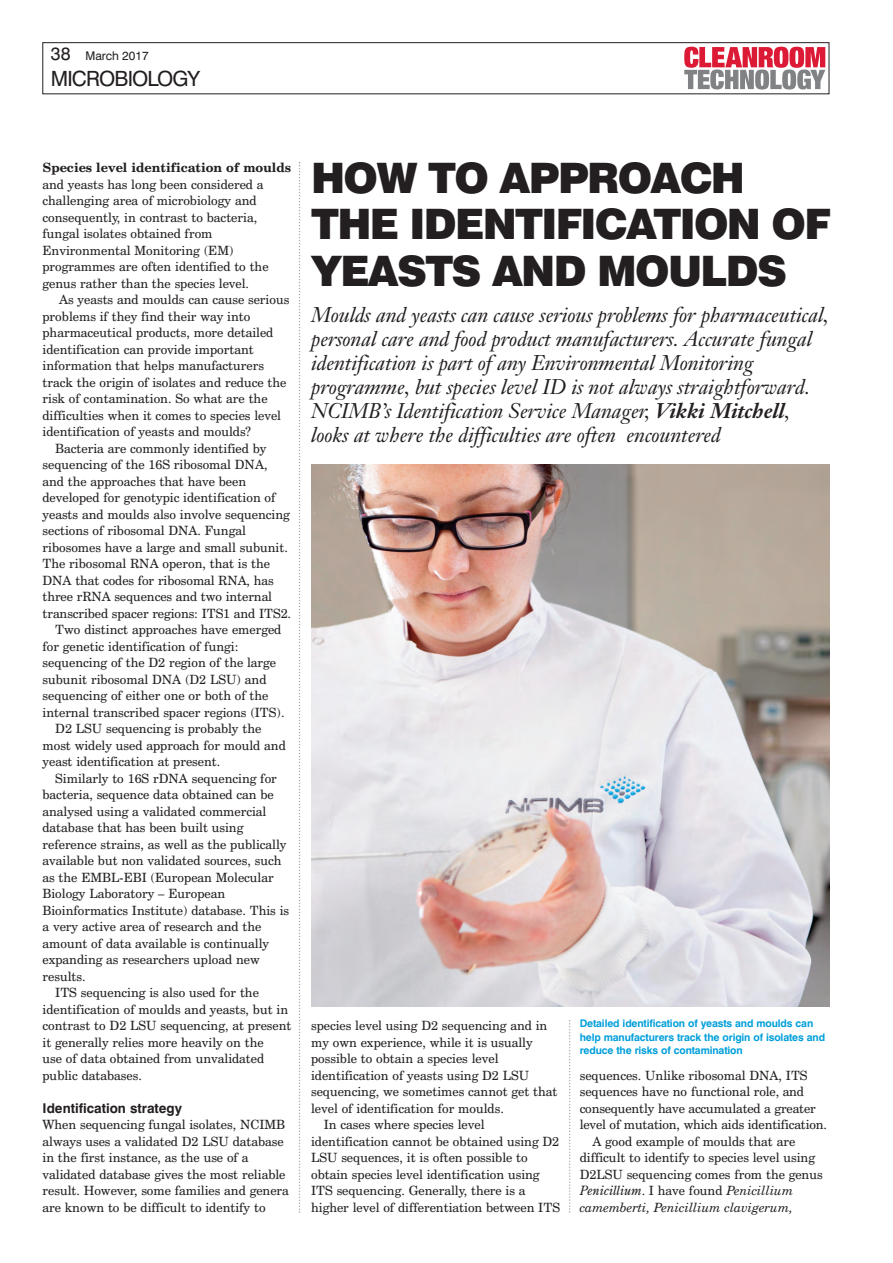
<style>
.page{position:relative;width:893px;height:1263px;background:#fff}
.page>*{position:absolute;margin:0;border:0;box-sizing:border-box;transform-origin:0 0}
.t1{font:900 42px/46.5px "Swiss 721 BT";letter-spacing:-.04em;color:#231f20}
.t2{font:italic 21px/24px "Janson Text";letter-spacing:-.005em;color:#231f20}
.t3{font:21px "Swiss 721 BT";letter-spacing:-.04em;color:#231f20}
.t4{font:700 13.5px "Swiss 721 BT";color:#231f20}
.t5{font:12.75px/16.5px "Century Schoolbook BT";color:#231f20}
.t6{font:700 12.75px "Century Schoolbook BT";color:#231f20}
.t7{font:italic 12.75px "Century Old Style";color:#231f20}
.t8{font:italic 12.75px "Century Schoolbook BT";color:#231f20}
.t9{font:12px "Swiss 721 BT";color:#231f20}
.t10{font:700 10.5px/13.5px "Swiss 721 BT";letter-spacing:-.015em;color:#009fda}
.s1{font-size:18px}
.s2{font-weight:700}
.s3{font-family:"Century Schoolbook BT";font-style:normal}
.s4{font-family:"Century Schoolbook BT"}
</style>
<div class="page">
<svg style="left:569px;top:1020px;width:1px;height:193px"></svg>
<svg style="left:299px;top:162px;width:1px;height:1051px"></svg>
<div style="left:43px;top:42px;width:786px;height:52px;border:1px solid #231f20"></div>
<svg style="left:684px;top:47px;width:141px;height:43px"></svg>
<img style="left:311px;top:465px;width:518px;height:541px">
<p class="t9" style="left:51px;top:51px;width:99px"><span class="s1">38</span> March 2017</p>
<h2 class="t3" style="left:51px;top:71px;width:151px">MICROBIOLOGY</h2>
<p class="t6" style="left:43px;top:163px;width:250px">Species level identification of moulds</p>
<p class="t5" style="left:43px;top:177px;width:228px">and yeasts has long been considered a challenging area of microbiology and consequently, in contrast to bacteria, fungal isolates obtained from Environmental Monitoring (EM) programmes are often identified to the genus rather than the species level.</p>
<p class="t5" style="left:59px;top:293px;width:232px">As yeasts and moulds can cause serious</p>
<p class="t5" style="left:43px;top:309px;width:209px">problems if they find their way into</p>
<p class="t5" style="left:43px;top:326px;width:232px">pharmaceutical products, more detailed</p>
<p class="t5" style="left:43px;top:342px;width:213px">identification can provide important</p>
<p class="t5" style="left:43px;top:359px;width:223px">information that helps manufacturers</p>
<p class="t5" style="left:43px;top:375px;width:245px">track the origin of isolates and reduce the</p>
<p class="t5" style="left:43px;top:392px;width:227px">risk of contamination. So what are the</p>
<p class="t5" style="left:43px;top:408px;width:240px">difficulties when it comes to species level</p>
<p class="t5" style="left:43px;top:425px;width:210px">identification of yeasts and moulds?</p>
<p class="t5" style="left:55px;top:441px;width:213px">Bacteria are commonly identified by</p>
<p class="t5" style="left:43px;top:458px;width:227px">sequencing of the 16S ribosomal DNA,</p>
<p class="t5" style="left:43px;top:474px;width:205px">and the approaches that have been</p>
<p class="t5" style="left:43px;top:491px;width:235px">developed for genotypic identification of</p>
<p class="t5" style="left:43px;top:507px;width:249px">yeasts and moulds also involve sequencing</p>
<p class="t5" style="left:43px;top:524px;width:205px">sections of ribosomal DNA. Fungal</p>
<p class="t5" style="left:43px;top:540px;width:247px">ribosomes have a large and small subunit.</p>
<p class="t5" style="left:43px;top:557px;width:229px">The ribosomal RNA operon, that is the</p>
<p class="t5" style="left:43px;top:573px;width:233px">DNA that codes for ribosomal RNA, has</p>
<p class="t5" style="left:43px;top:590px;width:231px">three rRNA sequences and two internal</p>
<p class="t5" style="left:43px;top:606px;width:250px">transcribed spacer regions: ITS1 and ITS2.</p>
<p class="t5" style="left:55px;top:623px;width:228px">Two distinct approaches have emerged</p>
<p class="t5" style="left:43px;top:639px;width:197px">for genetic identification of fungi:</p>
<p class="t5" style="left:43px;top:656px;width:235px">sequencing of the D2 region of the large</p>
<p class="t5" style="left:43px;top:672px;width:225px">subunit ribosomal DNA (D2 LSU) and</p>
<p class="t5" style="left:43px;top:689px;width:227px">sequencing of either one or both of the</p>
<p class="t5" style="left:43px;top:705px;width:244px">internal transcribed spacer regions (ITS).</p>
<p class="t5" style="left:55px;top:722px;width:208px">D2 LSU sequencing is probably the</p>
<p class="t5" style="left:43px;top:738px;width:245px">most widely used approach for mould and</p>
<p class="t5" style="left:43px;top:755px;width:179px">yeast identification at present.</p>
<p class="t5" style="left:55px;top:771px;width:223px">Similarly to 16S rDNA sequencing for</p>
<p class="t5" style="left:43px;top:788px;width:233px">bacteria, sequence data obtained can be</p>
<p class="t5" style="left:43px;top:804px;width:225px">analysed using a validated commercial</p>
<p class="t5" style="left:43px;top:821px;width:202px">database that has been built using</p>
<p class="t5" style="left:43px;top:837px;width:246px">reference strains, as well as the publically</p>
<p class="t5" style="left:43px;top:854px;width:240px">available but non validated sources, such</p>
<p class="t5" style="left:43px;top:870px;width:233px">as the EMBL-EBI (European Molecular</p>
<p class="t5" style="left:43px;top:887px;width:184px">Biology Laboratory – European</p>
<p class="t5" style="left:43px;top:903px;width:248px">Bioinformatics Institute) database. This is</p>
<p class="t5" style="left:43px;top:920px;width:220px">a very active area of research and the</p>
<p class="t5" style="left:43px;top:936px;width:228px">amount of data available is continually</p>
<p class="t5" style="left:43px;top:953px;width:219px">expanding as researchers upload new</p>
<p class="t5" style="left:43px;top:969px;width:45px">results.</p>
<p class="t5" style="left:55px;top:986px;width:205px">ITS sequencing is also used for the</p>
<p class="t5" style="left:43px;top:1002px;width:247px">identification of moulds and yeasts, but in</p>
<p class="t5" style="left:43px;top:1019px;width:250px">contrast to D2 LSU sequencing, at present</p>
<p class="t5" style="left:43px;top:1035px;width:223px">it generally relies more heavily on the</p>
<p class="t5" style="left:43px;top:1052px;width:223px">use of data obtained from unvalidated</p>
<p class="t5" style="left:43px;top:1068px;width:101px">public databases.</p>
<p class="t4" style="left:43px;top:1103px;width:141px">Identification strategy</p>
<p class="t5" style="left:43px;top:1118px;width:248px">When sequencing fungal isolates, NCIMB always uses a validated D2 LSU database in the first instance, as the use of a validated database gives the most reliable result. However, some families and genera are known to be difficult to identify to</p>
<h1 class="t1" style="left:311px;top:159px;width:521px">HOW TO APPROACH<br>THE IDENTIFICATION OF<br>YEASTS AND MOULDS</h1>
<p class="t2" style="left:311px;top:305px;width:519px">Moulds and yeasts can cause serious problems for pharmaceutical, personal care and food product manufacturers. Accurate fungal identification is part of any Environmental Monitoring programme, but species level ID is not always straightforward.<br>NCIMB’s Identification Service Manager, <span class="s2">Vikki Mitchell</span>, looks at where the difficulties are often encountered</p>
<p class="t5" style="left:311px;top:1019px;width:238px">species level using D2 sequencing and in</p>
<p class="t5" style="left:311px;top:1035px;width:223px">my own experience, while it is usually</p>
<p class="t5" style="left:311px;top:1052px;width:189px">possible to obtain a species level</p>
<p class="t5" style="left:311px;top:1068px;width:220px">identification of yeasts using D2 LSU</p>
<p class="t5" style="left:311px;top:1085px;width:248px">sequencing, we sometimes cannot get that</p>
<p class="t5" style="left:311px;top:1101px;width:194px">level of identification for moulds.</p>
<p class="t5" style="left:324px;top:1118px;width:162px">In cases where species level</p>
<p class="t5" style="left:311px;top:1134px;width:250px">identification cannot be obtained using D2</p>
<p class="t5" style="left:311px;top:1151px;width:218px">LSU sequences, it is often possible to</p>
<p class="t5" style="left:311px;top:1167px;width:230px">obtain species level identification using</p>
<p class="t5" style="left:311px;top:1184px;width:216px">ITS sequencing. Generally, there is a</p>
<p class="t5" style="left:311px;top:1200px;width:250px">higher level of differentiation between ITS</p>
<p class="t10" style="left:580px;top:1018px;width:247px">Detailed identification of yeasts and moulds can help manufacturers track the origin of isolates and reduce the risks of contamination</p>
<p class="t5" style="left:580px;top:1068px;width:229px">sequences. Unlike ribosomal DNA, ITS</p>
<p class="t5" style="left:580px;top:1085px;width:226px">sequences have no functional role, and</p>
<p class="t5" style="left:580px;top:1101px;width:238px">consequently have accumulated a greater</p>
<p class="t5" style="left:580px;top:1118px;width:249px">level of mutation, which aids identification.</p>
<p class="t5" style="left:592px;top:1134px;width:204px">A good example of moulds that are</p>
<p class="t5" style="left:580px;top:1151px;width:237px">difficult to identify to species level using</p>
<p class="t5" style="left:580px;top:1167px;width:244px">D2LSU sequencing comes from the genus</p>
<p class="t7" style="left:580px;top:1183px;width:215px">Penicillium<span class="s3">. I have found</span> <span class="s4">Penicillium</span></p>
<p class="t8" style="left:580px;top:1202px;width:214px">camemberti, Penicillium clavigerum,</p>
</div>
